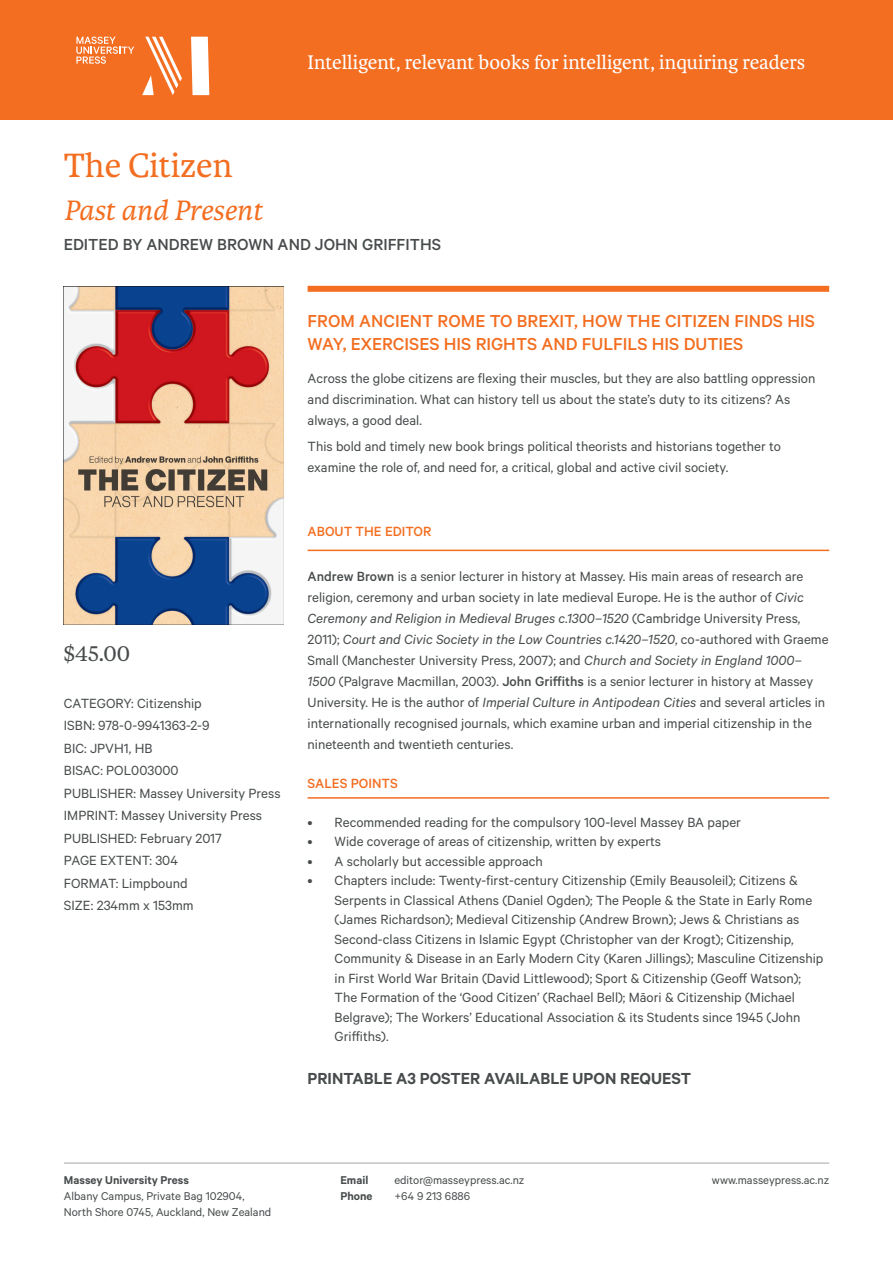
<style>
.page{position:relative;width:893px;height:1263px;background:#fff}
.page>*{position:absolute;margin:0;border:0;box-sizing:border-box;transform-origin:0 0}
.t1{font:36px "Karmina";color:#f36e21}
.t2{font:italic 30px "Karmina";color:#f36e21}
.t3{font:21px "Karmina";color:#fff}
.t4{font:21px "Tiempos Text";color:#474b4c}
.t5{font:500 19.5px/22.5px "Calibre";color:#f36e21}
.t6{font:600 18px "Calibre";color:#474b4c}
.t7{font:500 18px "Calibre";color:#474b4c}
.t8{font:15px/21px "Calibre";color:#474b4c}
.t9{font:500 15px "Calibre";color:#f36e21}
.Business_cards{font:12.75px/15.8px "Calibre";color:#474b4c}
.Business_cards-2{font:600 12.75px "Calibre";color:#474b4c}
.s1{font-weight:500}
.s2{font-style:italic}
</style>
<div class="page">
<hr style="left:64px;top:1163px;width:765px;height:1px;background:#474b4c">
<div style="left:308px;top:286px;width:521px;height:6px;background:#f36e21"></div>
<hr style="left:308px;top:550px;width:521px;height:1px;background:#f36e21">
<hr style="left:308px;top:797px;width:521px;height:2px;background:#f36e21">
<div style="left:0;top:0;width:893px;height:119px;background:#f36e21"></div>
<svg style="left:191px;top:37px;width:18px;height:58px"></svg>
<svg style="left:142px;top:37px;width:40px;height:58px"></svg>
<svg style="left:76px;top:37px;width:58px;height:27px"></svg>
<img style="left:64px;top:286px;width:220px;height:338px">
<p class="t1" style="left:64px;top:145px;width:170px">The Citizen</p>
<p class="t2" style="left:64px;top:194px;width:200px">Past and Present</p>
<p class="t3" style="left:308px;top:51px;width:499px">Intelligent, relevant books for intelligent, inquiring readers</p>
<p class="t7" style="left:64px;top:234px;width:379px">EDITED BY ANDREW BROWN AND JOHN GRIFFITHS</p>
<p class="t4" style="left:64px;top:639px;width:68px">$45.00</p>
<p class="t8" style="left:64px;top:692px;width:139px">CATEGORY: Citizenship</p>
<p class="t8" style="left:64px;top:715px;width:147px">ISBN: 978-0-9941363-2-9</p>
<p class="t8" style="left:64px;top:737px;width:90px">BIC: JPVH1, HB</p>
<p class="t8" style="left:64px;top:759px;width:218px;line-height:22.5px">BISAC: POL003000<br>PUBLISHER: Massey University Press<br>IMPRINT: Massey University Press<br>PUBLISHED: February 2017</p>
<p class="t8" style="left:64px;top:850px;width:116px">PAGE EXTENT: 304</p>
<p class="t8" style="left:64px;top:872px;width:125px">FORMAT: Limpbound</p>
<p class="t8" style="left:64px;top:895px;width:131px">SIZE: 234mm x 153mm</p>
<p class="t5" style="left:308px;top:309px;width:509px">FROM ANCIENT ROME TO BREXIT, HOW THE CITIZEN FINDS HIS<br>WAY, EXERCISES HIS RIGHTS AND FULFILS HIS DUTIES</p>
<p class="t8" style="left:308px;top:368px;width:509px">Across the globe citizens are flexing their muscles, but they are also battling oppression and discrimination. What can history tell us about the state’s duty to its citizens? As always, a good deal.</p>
<p class="t8" style="left:308px;top:435px;width:475px">This bold and timely new book brings political theorists and historians together to examine the role of, and need for, a critical, global and active civil society.</p>
<p class="t9" style="left:308px;top:523px;width:125px">ABOUT THE EDITOR</p>
<p class="t8" style="left:308px;top:565px;width:522px"><span class="s1">Andrew Brown</span> is a senior lecturer in history at Massey. His main areas of research are religion, ceremony and urban society in late medieval Europe. He is the author of <span class="s2">Civic Ceremony and Religion in Medieval Bruges c.1300–1520</span> (Cambridge University Press, 2011); <span class="s2">Court and Civic Society in the Low Countries c.1420–1520</span>, co-authored with Graeme Small (Manchester University Press, 2007); and <span class="s2">Church and Society in England 1000– 1500</span> (Palgrave Macmillan, 2003). <span class="s1">John Griffiths</span> is a senior lecturer in history at Massey University. He is the author of <span class="s2">Imperial Culture in Antipodean Cities</span> and several articles in internationally recognised journals, which examine urban and imperial citizenship in the nineteenth and twentieth centuries.</p>
<p class="t9" style="left:308px;top:775px;width:92px">SALES POINTS</p>
<p class="t8" style="left:308px;top:811px;width:435px">• Recommended reading for the compulsory 100-level Massey BA paper</p>
<p class="t8" style="left:308px;top:830px;width:355px">• Wide coverage of areas of citizenship, written by experts</p>
<p class="t8" style="left:308px;top:850px;width:237px">• A scholarly but accessible approach</p>
<p class="t8" style="left:335px;top:870px;width:490px;line-height:19.5px;text-indent:-27px">• Chapters include: Twenty-first-century Citizenship (Emily Beausoleil); Citizens &amp; Serpents in Classical Athens (Daniel Ogden); The People &amp; the State in Early Rome (James Richardson); Medieval Citizenship (Andrew Brown); Jews &amp; Christians as Second-class Citizens in Islamic Egypt (Christopher van der Krogt); Citizenship, Community &amp; Disease in an Early Modern City (Karen Jillings); Masculine Citizenship in First World War Britain (David Littlewood); Sport &amp; Citizenship (Geoff Watson); The Formation of the ‘Good Citizen’ (Rachael Bell); Māori &amp; Citizenship (Michael Belgrave); The Workers’ Educational Association &amp; its Students since 1945 (John Griffiths).</p>
<p class="t6" style="left:308px;top:1068px;width:385px">PRINTABLE A3 POSTER AVAILABLE UPON REQUEST</p>
<p class="Business_cards-2" style="left:64px;top:1172px;width:127px">Massey University Press</p>
<p class="Business_cards" style="left:64px;top:1187px;width:209px">Albany Campus, Private Bag 102904,<br>North Shore 0745, Auckland, New Zealand</p>
<p class="Business_cards-2" style="left:340px;top:1172px;width:29px">Email</p>
<p class="Business_cards" style="left:394px;top:1172px;width:132px">editor@masseypress.ac.nz</p>
<p class="Business_cards" style="left:712px;top:1172px;width:119px">www.masseypress.ac.nz</p>
<p class="Business_cards-2" style="left:340px;top:1188px;width:34px">Phone</p>
<p class="Business_cards" style="left:394px;top:1187px;width:77px">+64 9 213 6886</p>
</div>
